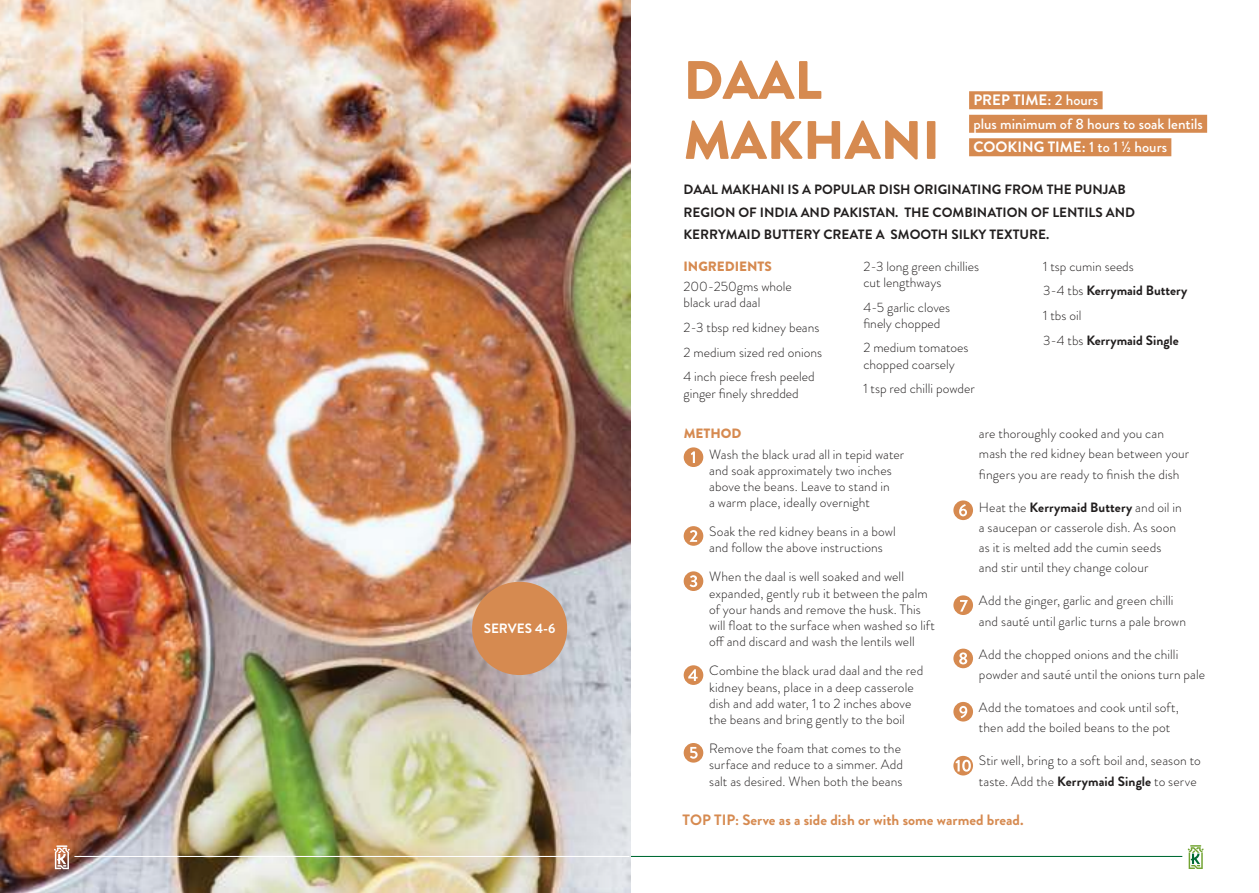
<style>
.page{position:relative;width:1259px;height:893px;background:#fff}
.page>*{position:absolute;margin:0;border:0;box-sizing:border-box;transform-origin:0 0}
.t1{font:900 54px/60px "Brandon Grotesque";color:#d68a50}
.t2{font:500 15px/23.5px "Brandon Grotesque";color:#fff}
.t3{font:700 15px "Brandon Grotesque";color:#d68a50}
.t4{font:300 13.5px/16.2px "Brandon Grotesque";letter-spacing:.005em;color:#221f1f}
.t5{font:700 13.5px/22.5px "Brandon Grotesque";color:#221f1f}
.t6{font:900 13.5px "Brandon Grotesque";color:#d68a50}
.t7{font:700 13.5px "Brandon Grotesque";color:#fff}
.s1{font-weight:700}
</style>
<div class="page">
<svg style="left:1187px;top:845px;width:16px;height:24px"></svg>
<hr style="left:629px;top:856px;width:553px;height:1px;background:#006b35">
<img style="left:0;top:0;width:630px;height:893px">
<hr style="left:74px;top:856px;width:555px;height:1px;background:#fff">
<svg style="left:54px;top:845px;width:16px;height:24px"></svg>
<svg style="left:683px;top:447px;width:20px;height:20px"></svg>
<svg style="left:683px;top:526px;width:20px;height:20px"></svg>
<svg style="left:683px;top:571px;width:20px;height:20px"></svg>
<svg style="left:683px;top:665px;width:20px;height:20px"></svg>
<svg style="left:683px;top:743px;width:20px;height:20px"></svg>
<svg style="left:953px;top:500px;width:20px;height:20px"></svg>
<svg style="left:953px;top:595px;width:20px;height:20px"></svg>
<svg style="left:953px;top:649px;width:20px;height:19px"></svg>
<svg style="left:953px;top:702px;width:20px;height:19px"></svg>
<svg style="left:953px;top:756px;width:20px;height:19px"></svg>
<div style="left:969px;top:91px;width:133px;height:18px;background:#d68a50"></div>
<div style="left:969px;top:115px;width:238px;height:18px;background:#d68a50"></div>
<div style="left:969px;top:138px;width:202px;height:18px;background:#d68a50"></div>
<div style="left:472px;top:582px;width:95px;height:93px;background:#d68a50;border-radius:50%"></div>
<p class="t7" style="left:484px;top:620px;width:73px">SERVES 4-6</p>
<h1 class="t1" style="left:683px;top:50px;width:258px">DAAL<br>MAKHANI</h1>
<p class="t2" style="left:973px;top:90px;width:231px"><span class="s1">PREP TIME:</span> 2 hours<br>plus minimum of 8 hours to soak lentils<br><span class="s1">COOKING TIME:</span> 1 to 1 ½ hours</p>
<p class="t5" style="left:683px;top:179px;width:453px">DAAL MAKHANI IS A POPULAR DISH ORIGINATING FROM THE PUNJAB<br>REGION OF INDIA AND PAKISTAN. THE COMBINATION OF LENTILS AND<br>KERRYMAID BUTTERY CREATE A SMOOTH SILKY TEXTURE.</p>
<p class="t6" style="left:683px;top:258px;width:90px">INGREDIENTS</p>
<p class="t4" style="left:683px;top:280px;width:110px">200-250gms whole black urad daal</p>
<p class="t4" style="left:683px;top:317px;width:140px;line-height:24.8px">2-3 tbsp red kidney beans<br>2 medium sized red onions<br>4 inch piece fresh peeled</p>
<p class="t4" style="left:683px;top:387px;width:117px">ginger finely shredded</p>
<p class="t4" style="left:863px;top:260px;width:117px">2-3 long green chillies cut lengthways</p>
<p class="t4" style="left:863px;top:301px;width:88px">4-5 garlic cloves finely chopped</p>
<p class="t4" style="left:863px;top:342px;width:107px">2 medium tomatoes chopped coarsely</p>
<p class="t4" style="left:863px;top:383px;width:113px">1 tsp red chilli powder</p>
<p class="t4" style="left:1043px;top:256px;width:146px;line-height:24.8px">1 tsp cumin seeds<br>3-4 tbs <span class="s1">Kerrymaid Buttery<br></span>1 tbs oil<br>3-4 tbs <span class="s1">Kerrymaid Single</span></p>
<p class="t6" style="left:683px;top:425px;width:59px">METHOD</p>
<p class="t4" style="left:709px;top:448px;width:197px">Wash the black urad all in tepid water and soak approximately two inches above the beans. Leave to stand in<br>a warm place, ideally overnight</p>
<p class="t4" style="left:709px;top:525px;width:188px">Soak the red kidney beans in a bowl and follow the above instructions</p>
<p class="t4" style="left:709px;top:571px;width:227px">When the daal is well soaked and well expanded, gently rub it between the palm of your hands and remove the husk. This will float to the surface when washed so lift off and discard and wash the lentils well</p>
<p class="t4" style="left:709px;top:664px;width:215px">Combine the black urad daal and the red kidney beans, place in a deep casserole dish and add water, 1 to 2 inches above the beans and bring gently to the boil</p>
<p class="t4" style="left:709px;top:742px;width:195px">Remove the foam that comes to the surface and reduce to a simmer. Add salt as desired. When both the beans</p>
<p class="t4" style="left:979px;top:425px;width:212px;line-height:20.2px">are thoroughly cooked and you can mash the red kidney bean between your fingers you are ready to finish the dish</p>
<p class="t4" style="left:979px;top:499px;width:204px;line-height:20.2px">Heat the <span class="s1">Kerrymaid Buttery</span> and oil in a saucepan or casserole dish. As soon as it is melted add the cumin seeds and stir until they change colour</p>
<p class="t4" style="left:979px;top:592px;width:209px;line-height:20.2px">Add the ginger, garlic and green chilli and sauté until garlic turns a pale brown</p>
<p class="t4" style="left:979px;top:646px;width:228px;line-height:20.2px">Add the chopped onions and the chilli powder and sauté until the onions turn pale</p>
<p class="t4" style="left:979px;top:699px;width:202px;line-height:20.2px">Add the tomatoes and cook until soft, then add the boiled beans to the pot</p>
<p class="t4" style="left:979px;top:752px;width:223px;line-height:20.2px">Stir well, bring to a soft boil and, season to taste. Add the <span class="s1">Kerrymaid Single</span> to serve</p>
<p class="t3" style="left:682px;top:811px;width:342px">TOP TIP: Serve as a side dish or with some warmed bread.</p>
</div>
